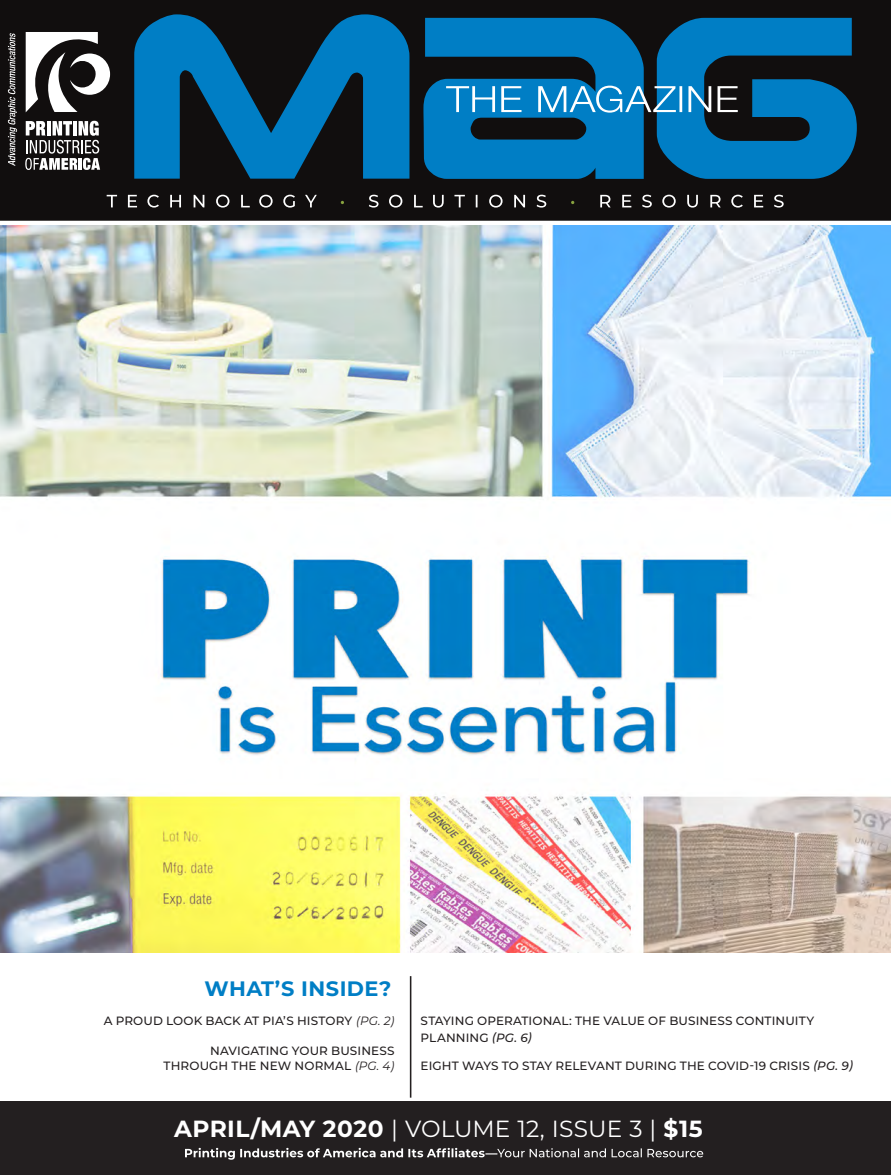
<style>
.page{position:relative;width:891px;height:1175px;background:#fff}
.page>*{position:absolute;margin:0;border:0;box-sizing:border-box;transform-origin:0 0}
.t1{font:23.4px "Montserrat";color:#fff}
.t2{font:700 20.85px "Montserrat";letter-spacing:.02em;color:#007ec5}
.t3{font:500 12px/16.5px "Montserrat";letter-spacing:.01em;color:#231f20}
.s1{font-weight:400;font-style:italic}
.s2{font-style:italic}
.s3{font-weight:700}
</style>
<div class="page">
<div style="left:0;top:1101px;width:891px;height:73px;background:#231f20"></div>
<svg style="left:185px;top:1149px;width:518px;height:10px"></svg>
<hr style="left:410px;top:976px;width:1px;height:121px;background:#231f20">
<img style="left:0;top:225px;width:891px;height:727px">
<div style="left:0;top:0;width:891px;height:221px;background:#110e0e"></div>
<svg style="left:134px;top:14px;width:723px;height:165px;fill:#007ec5"></svg>
<svg style="left:446px;top:86px;width:292px;height:27px;background:#408fbd"></svg>
<svg style="left:25px;top:121px;width:75px;height:49px"></svg>
<svg style="left:8px;top:33px;width:9px;height:133px"></svg>
<svg style="left:26px;top:32px;width:84px;height:80px"></svg>
<svg style="left:600px;top:195px;width:184px;height:12px"></svg>
<svg style="left:369px;top:195px;width:177px;height:12px"></svg>
<svg style="left:107px;top:195px;width:210px;height:12px"></svg>
<p class="t2" style="left:205px;top:973px;width:188px">WHAT’S INSIDE?</p>
<p class="t3" style="left:104px;top:1012px;width:292px">A PROUD LOOK BACK AT PIA’S HISTORY <span class="s1">(PG. 2)</span></p>
<p class="t3" style="left:210px;top:1041px;width:186px">NAVIGATING YOUR BUSINESS</p>
<p class="t3" style="left:164px;top:1056px;width:232px">THROUGH THE NEW NORMAL <span class="s1">(PG. 4)</span></p>
<p class="t3" style="left:421px;top:1012px;width:395px">STAYING OPERATIONAL: THE VALUE OF BUSINESS CONTINUITY<br>PLANNING <span class="s2">(PG. 6)</span></p>
<p class="t3" style="left:421px;top:1057px;width:434px">EIGHT WAYS TO STAY RELEVANT DURING THE COVID-19 CRISIS <span class="s2">(PG. 9)</span></p>
<p class="t1" style="left:174px;top:1112px;width:530px"><span class="s3">APRIL/MAY 2020</span> | VOLUME 12, ISSUE 3 | <span class="s3">$15</span></p>
</div>
